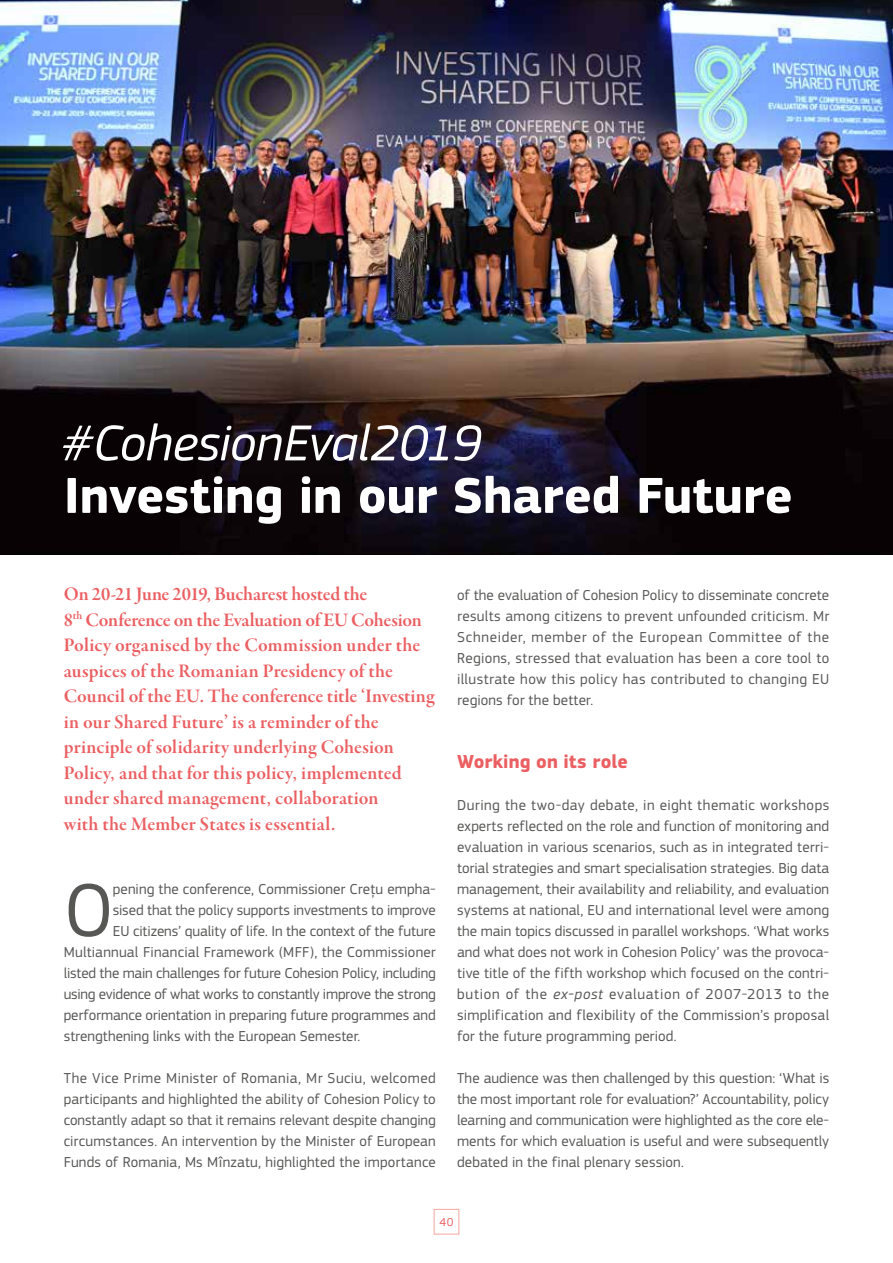
<style>
.page{position:relative;width:893px;height:1263px;background:#fff}
.page>*{position:absolute;margin:0;border:0;box-sizing:border-box;transform-origin:0 0}
.t1{font:78.3px "EC Square Sans Pro";color:#575756}
.t2{font:700 52.5px "EC Square Sans Pro";letter-spacing:-.005em;color:#fff}
.t3{font:italic 52.5px "EC Square Sans Pro";letter-spacing:-.01em;color:#fff}
.t4{font:19.5px/25.5px "Garamond Premr Pro Smbd Subh";letter-spacing:.005em;color:#eb5f62}
.t5{font:700 19.5px "EC Square Sans Pro";letter-spacing:.005em;color:#eb5f62}
.t6{font:15px/21px "EC Square Sans Pro";letter-spacing:.005em;color:#575756;text-align:justify}
.t7{font:12px "EC Square Sans Pro";color:#eb5f62}
.s1{font-style:italic}
</style>
<div class="page">
<div style="left:434px;top:1209px;width:25px;height:25px;border:1px solid #f5a69e"></div>
<img style="left:0;top:0;width:893px;height:555px">
<h2 class="t3" style="left:64px;top:412px;width:419px">#CohesionEval2019</h2>
<h2 class="t2" style="left:64px;top:464px;width:730px">Investing in our Shared Future</h2>
<p class="t4" style="left:64px;top:582px;width:372px">On 20-21 June 2019, Bucharest hosted the<br>8<sup>th</sup> Conference on the Evaluation of EU Cohesion Policy organised by the Commission under the auspices of the Romanian Presidency of the Council of the EU. The conference title ‘Investing in our Shared Future’ is a reminder of the principle of solidarity underlying Cohesion Policy, and that for this policy, implemented under shared management, collaboration<br>with the Member States is essential.</p>
<h1 class="t1" style="left:64px;top:865px;width:51px">O</h1>
<p class="t6" style="left:113px;top:879px;width:324px">pening the conference, Commissioner Creţu empha-</p>
<p class="t6" style="left:113px;top:900px;width:324px">sised that the policy supports investments to improve</p>
<p class="t6" style="left:113px;top:921px;width:324px">EU citizens’ quality of life. In the context of the future</p>
<p class="t6" style="left:64px;top:942px;width:374px">Multiannual Financial Framework (MFF), the Commissioner</p>
<p class="t6" style="left:64px;top:963px;width:374px">listed the main challenges for future Cohesion Policy, including</p>
<p class="t6" style="left:64px;top:984px;width:374px">using evidence of what works to constantly improve the strong</p>
<p class="t6" style="left:64px;top:1005px;width:374px">performance orientation in preparing future programmes and</p>
<p class="t6" style="left:64px;top:1026px;width:298px">strengthening links with the European Semester.</p>
<p class="t6" style="left:64px;top:1068px;width:374px">The Vice Prime Minister of Romania, Mr Suciu, welcomed participants and highlighted the ability of Cohesion Policy to constantly adapt so that it remains relevant despite changing circumstances. An intervention by the Minister of European Funds of Romania, Ms Mînzatu, highlighted the importance</p>
<p class="t6" style="left:457px;top:585px;width:374px">of the evaluation of Cohesion Policy to disseminate concrete results among citizens to prevent unfounded criticism. Mr Schneider, member of the European Committee of the Regions, stressed that evaluation has been a core tool to illustrate how this policy has contributed to changing EU regions for the better.</p>
<h3 class="t5" style="left:457px;top:750px;width:172px">Working on its role</h3>
<p class="t6" style="left:457px;top:795px;width:374px">During the two-day debate, in eight thematic workshops experts reflected on the role and function of monitoring and evaluation in various scenarios, such as in integrated terri&shy;torial strategies and smart specialisation strategies. Big data management, their availability and reliability, and evaluation systems at national, EU and international level were among the main topics discussed in parallel workshops. ‘What works and what does not work in Cohesion Policy’ was the provoca&shy;tive title of the fifth workshop which focused on the contri&shy;bution of the <span class="s1">ex-post</span> evaluation of 2007-2013 to the simplification and flexibility of the Commission’s proposal for the future programming period.</p>
<p class="t6" style="left:457px;top:1068px;width:374px">The audience was then challenged by this question: ‘What is the most important role for evaluation?’ Accountability, policy learning and communication were highlighted as the core ele&shy;ments for which evaluation is useful and were subsequently debated in the final plenary session.</p>
<p class="t7" style="left:440px;top:1215px;width:15px">40</p>
</div>
